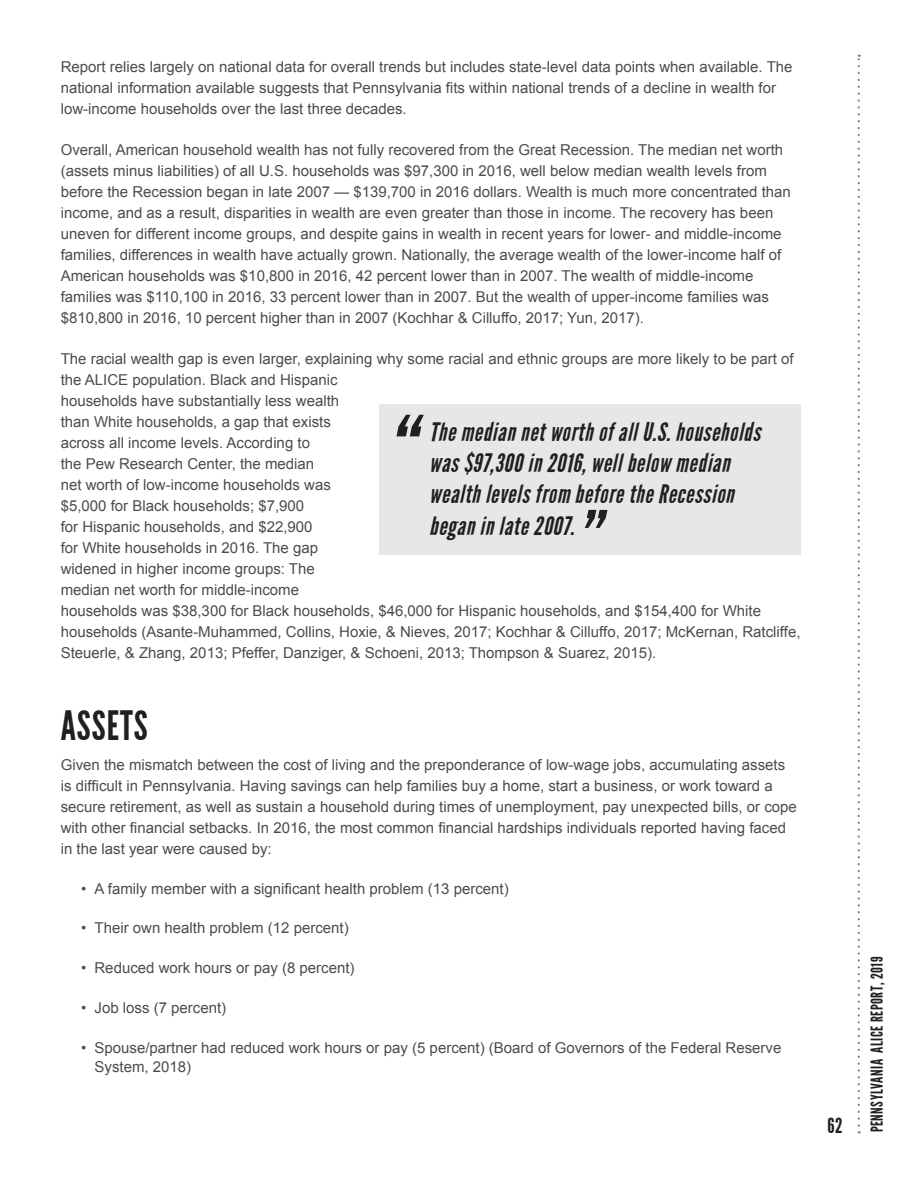
<style>
.page{position:relative;width:918px;height:1188px;background:#fff}
.page>*{position:absolute;margin:0;border:0;box-sizing:border-box;transform-origin:0 0}
.t1{font:italic 90px "League Gothic";color:#231f20}
.t2{font:italic 75px "League Gothic";color:#231f20}
.t3{font:40.5px "League Gothic";letter-spacing:.025em;color:#231f20}
.t4{font:italic 25.5px/31.5px "League Gothic";letter-spacing:.025em;color:#231f20}
.t5{font:21px "League Gothic";color:#231f20}
.t6{font:16.5px "League Gothic";letter-spacing:.03em;color:#231f20}
.t7{font:15px/21px "Arial";color:#4b4c4d}
</style>
<div class="page">
<svg style="left:858px;top:55px;width:2px;height:1078px"></svg>
<div style="left:379px;top:404px;width:422px;height:151px;background:#e6e7e9"></div>
<p class="t7" style="left:61px;top:56px;width:733px">Report relies largely on national data for overall trends but includes state-level data points when available. The national information available suggests that Pennsylvania fits within national trends of a decline in wealth for low-income households over the last three decades.</p>
<p class="t7" style="left:61px;top:139px;width:732px">Overall, American household wealth has not fully recovered from the Great Recession. The median net worth (assets minus liabilities) of all U.S. households was $97,300 in 2016, well below median wealth levels from before the Recession began in late 2007 — $139,700 in 2016 dollars. Wealth is much more concentrated than income, and as a result, disparities in wealth are even greater than those in income. The recovery has been uneven for different income groups, and despite gains in wealth in recent years for lower- and middle-income families, differences in wealth have actually grown. Nationally, the average wealth of the lower-income half of American households was $10,800 in 2016, 42 percent lower than in 2007. The wealth of middle-income families was $110,100 in 2016, 33 percent lower than in 2007. But the wealth of upper-income families was $810,800 in 2016, 10 percent higher than in 2007 (Kochhar &amp; Cilluffo, 2017; Yun, 2017).</p>
<p class="t7" style="left:61px;top:349px;width:741px">The racial wealth gap is even larger, explaining why some racial and ethnic groups are more likely to be part of the ALICE population. Black and Hispanic<br>households have substantially less wealth<br>than White households, a gap that exists<br>across all income levels. According to<br>the Pew Research Center, the median<br>net worth of low-income households was<br>$5,000 for Black households; $7,900<br>for Hispanic households, and $22,900<br>for White households in 2016. The gap<br>widened in higher income groups: The<br>median net worth for middle-income<br>households was $38,300 for Black households, $46,000 for Hispanic households, and $154,400 for White households (Asante-Muhammed, Collins, Hoxie, &amp; Nieves, 2017; Kochhar &amp; Cilluffo, 2017; McKernan, Ratcliffe, Steuerle, &amp; Zhang, 2013; Pfeffer, Danziger, &amp; Schoeni, 2013; Thompson &amp; Suarez, 2015).</p>
<h1 class="t1" style="left:385px;top:397px;width:29px">“</h1>
<h3 class="t4" style="left:429px;top:416px;width:333px">The median net worth of all U.S. households was $97,300 in 2016, well below median wealth levels from before the Recession began in late 2007.</h3>
<h2 class="t2" style="left:575px;top:495px;width:24px">”</h2>
<h3 class="t3" style="left:61px;top:702px;width:89px">ASSETS</h3>
<p class="t7" style="left:61px;top:754px;width:738px">Given the mismatch between the cost of living and the preponderance of low-wage jobs, accumulating assets is difficult in Pennsylvania. Having savings can help families buy a home, start a business, or work toward a secure retirement, as well as sustain a household during times of unemployment, pay unexpected bills, or cope with other financial setbacks. In 2016, the most common financial hardships individuals reported having faced in the last year were caused by:</p>
<p class="t7" style="left:81px;top:878px;width:429px">• A family member with a significant health problem (13 percent)</p>
<p class="t7" style="left:81px;top:918px;width:269px">• Their own health problem (12 percent)</p>
<p class="t7" style="left:81px;top:958px;width:275px">• Reduced work hours or pay (8 percent)</p>
<p class="t7" style="left:81px;top:997px;width:147px">• Job loss (7 percent)</p>
<p class="t7" style="left:95px;top:1038px;width:688px;line-height:19.5px;text-indent:-14px">• Spouse/partner had reduced work hours or pay (5 percent) (Board of Governors of the Federal Reserve<br>System, 2018)</p>
<h3 class="t5" style="left:828px;top:1114px;width:17px">62</h3>
<p class="t6" style="left:868px;top:1132px;width:177px;rotate:-90deg">PENNSYLVANIA ALICE REPORT, 2019</p>
</div>
